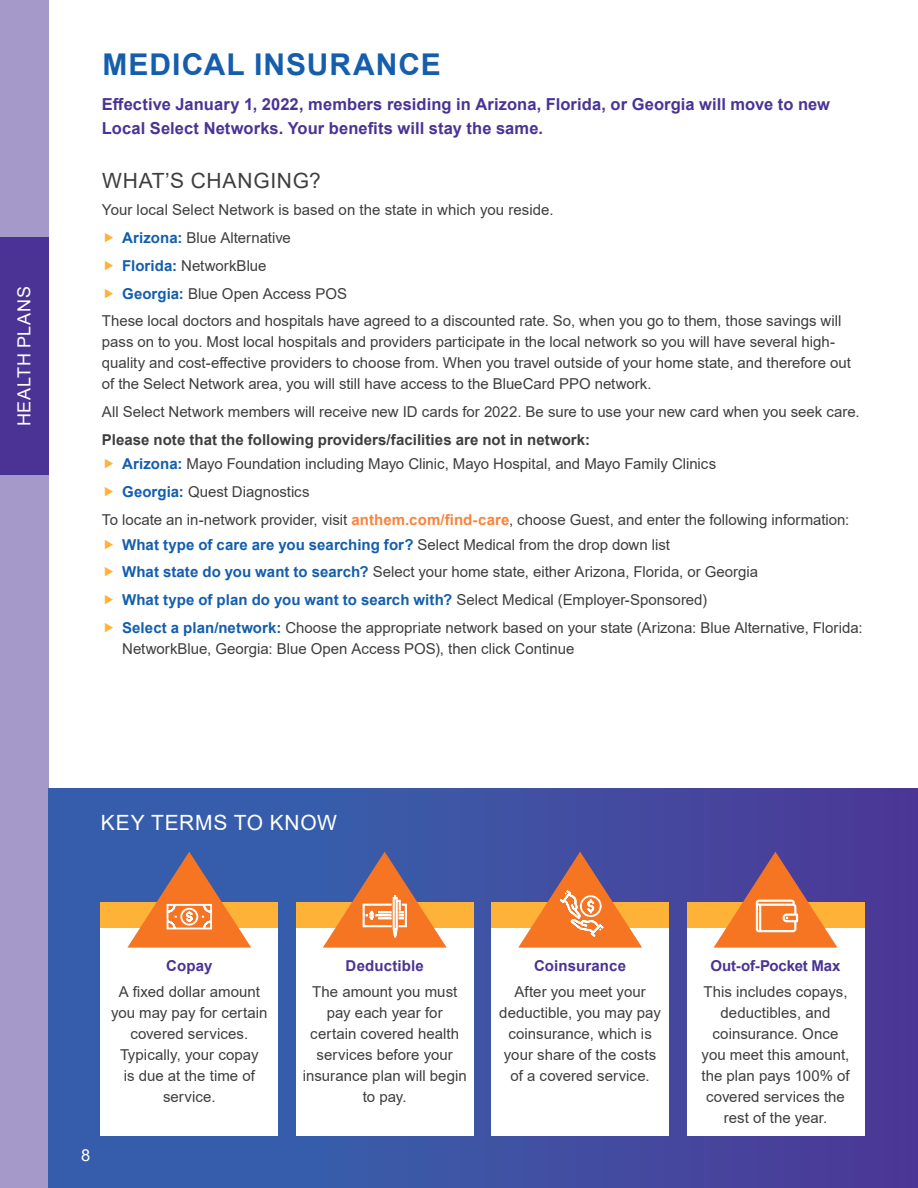
<style>
.page{position:relative;width:918px;height:1188px;background:#fff}
.page>*{position:absolute;margin:0;border:0;box-sizing:border-box;transform-origin:0 0}
.t1{font:700 30px "Arial";letter-spacing:.035em;color:#145ead}
.Subhead{font:21px "Arial";letter-spacing:.035em;color:#3e3e3f}
.Subhead_on_Grey{font:21px "Arial";letter-spacing:.035em;color:#fff}
.Table_of_Contents_He{font:18px "Arial";letter-spacing:.04em;color:#fff}
.Intro_Sentence{font:700 16.5px/24px "Arial";letter-spacing:.005em;color:#4a3394}
.t2{font:16.5px "Arial";color:#fff}
.Body_Copy{font:15px/21px "Arial";color:#3e3e3f}
.Body_Copy_on_Grey{font:15px/21px "Arial";letter-spacing:.005em;color:#3e3e3f;text-align:center}
.t3{font:700 15px "Arial";letter-spacing:.005em;color:#145ead}
.Body_Copy-2{font:700 15px "Arial";letter-spacing:.005em;color:#3e3e3f}
.Body_Copy_on_Grey-2{font:700 15px "Arial";letter-spacing:.005em;color:#4a3394}
.s1{font-weight:700;color:#145ead}
.s2{font-weight:700;color:#fa833c}
.s3{font-weight:400;color:#3e3e3f}
</style>
<div class="page">
<div style="left:0;top:0;width:49px;height:1188px;background:#a499c9"></div>
<div style="left:0;top:238px;width:49px;height:237px;background:#4a3394"></div>
<div style="left:49px;top:788px;width:869px;height:400px;background:linear-gradient(to right,#3266af,#4c3b97)"></div>
<div style="left:101px;top:902px;width:177px;height:234px;background:#fff"></div>
<div style="left:100px;top:902px;width:178px;height:26px;background:#ffb238"></div>
<svg style="left:125px;top:847px;width:130px;height:101px;background:#a67a6d"></svg>
<div style="left:296px;top:902px;width:177px;height:234px;background:#fff"></div>
<div style="left:296px;top:902px;width:178px;height:26px;background:#ffb238"></div>
<svg style="left:321px;top:847px;width:130px;height:101px;background:#a87a6d"></svg>
<div style="left:687px;top:902px;width:177px;height:234px;background:#fff"></div>
<div style="left:687px;top:902px;width:177px;height:26px;background:#ffb238"></div>
<svg style="left:711px;top:847px;width:131px;height:101px;background:#ad6e66"></svg>
<div style="left:491px;top:902px;width:178px;height:234px;background:#fff"></div>
<div style="left:491px;top:902px;width:178px;height:26px;background:#ffb238"></div>
<svg style="left:516px;top:847px;width:130px;height:101px;background:#aa7369"></svg>
<div style="left:580px;top:895px;width:22px;height:22px;border:2px solid #fff;border-radius:50%"></div>
<p class="Table_of_Contents_He" style="left:12px;top:426px;width:142px;rotate:-90deg">HEALTH PLANS</p>
<p class="t1" style="left:102px;top:44px;width:340px">MEDICAL INSURANCE</p>
<p class="Intro_Sentence" style="left:102px;top:92px;width:730px">Effective January 1, 2022, members residing in Arizona, Florida, or Georgia will move to new<br>Local Select Networks. Your benefits will stay the same.</p>
<p class="Subhead" style="left:102px;top:166px;width:220px">WHAT’S CHANGING?</p>
<p class="Body_Copy" style="left:102px;top:200px;width:453px">Your local Select Network is based on the state in which you reside.</p>
<p class="Body_Copy" style="left:122px;top:227px;width:170px"><span class="s1">Arizona:</span> Blue Alternative</p>
<p class="Body_Copy" style="left:122px;top:255px;width:146px"><span class="s1">Florida:</span> NetworkBlue</p>
<p class="Body_Copy" style="left:122px;top:283px;width:226px"><span class="s1">Georgia:</span> Blue Open Access POS</p>
<p class="Body_Copy" style="left:102px;top:311px;width:751px">These local doctors and hospitals have agreed to a discounted rate. So, when you go to them, those savings will pass on to you. Most local hospitals and providers participate in the local network so you will have several high&shy;quality and cost-effective providers to choose from. When you travel outside of your home state, and therefore out of the Select Network area, you will still have access to the BlueCard PPO network.</p>
<p class="Body_Copy" style="left:102px;top:401px;width:759px">All Select Network members will receive new ID cards for 2022. Be sure to use your new card when you seek care.</p>
<p class="Body_Copy-2" style="left:102px;top:429px;width:490px">Please note that the following providers/facilities are not in network:</p>
<p class="Body_Copy" style="left:122px;top:454px;width:596px"><span class="s1">Arizona:</span> Mayo Foundation including Mayo Clinic, Mayo Hospital, and Mayo Family Clinics</p>
<p class="Body_Copy" style="left:122px;top:481px;width:189px"><span class="s1">Georgia:</span> Quest Diagnostics</p>
<p class="Body_Copy" style="left:102px;top:509px;width:749px">To locate an in-network provider, visit <span class="s2">anthem.com/find-care</span>, choose Guest, and enter the following information:</p>
<p class="t3" style="left:122px;top:534px;width:549px">What type of care are you searching for? <span class="s3">Select Medical from the drop down list</span></p>
<p class="Body_Copy" style="left:122px;top:561px;width:638px"><span class="s1">What state do you want to search?</span> Select your home state, either Arizona, Florida, or Georgia</p>
<p class="t3" style="left:122px;top:589px;width:587px">What type of plan do you want to search with? <span class="s3">Select Medical (Employer-Sponsored)</span></p>
<p class="Body_Copy" style="left:122px;top:617px;width:742px"><span class="s1">Select a plan/network:</span> Choose the appropriate network based on your state (Arizona: Blue Alternative, Florida:<br>NetworkBlue, Georgia: Blue Open Access POS), then click Continue</p>
<p class="Subhead_on_Grey" style="left:101px;top:808px;width:238px">KEY TERMS TO KNOW</p>
<p class="t2" style="left:81px;top:1144px;width:11px">8</p>
<p class="Body_Copy_on_Grey-2" style="left:166px;top:955px;width:48px">Copay</p>
<p class="Body_Copy_on_Grey" style="left:111px;top:981px;width:158px">A fixed dollar amount you may pay for certain covered services.<br>Typically, your copay<br>is due at the time of service.</p>
<p class="Body_Copy_on_Grey-2" style="left:346px;top:955px;width:80px">Deductible</p>
<p class="Body_Copy_on_Grey" style="left:303px;top:981px;width:165px">The amount you must pay each year for certain covered health services before your insurance plan will begin to pay.</p>
<p class="Body_Copy_on_Grey-2" style="left:534px;top:955px;width:93px">Coinsurance</p>
<p class="Body_Copy_on_Grey" style="left:499px;top:981px;width:163px">After you meet your deductible, you may pay coinsurance, which is your share of the costs of a covered service.</p>
<p class="Body_Copy_on_Grey-2" style="left:711px;top:955px;width:132px">Out-of-Pocket Max</p>
<p class="Body_Copy_on_Grey" style="left:701px;top:981px;width:150px">This includes copays, deductibles, and coinsurance. Once you meet this amount, the plan pays 100% of covered services the rest of the year.</p>
</div>
